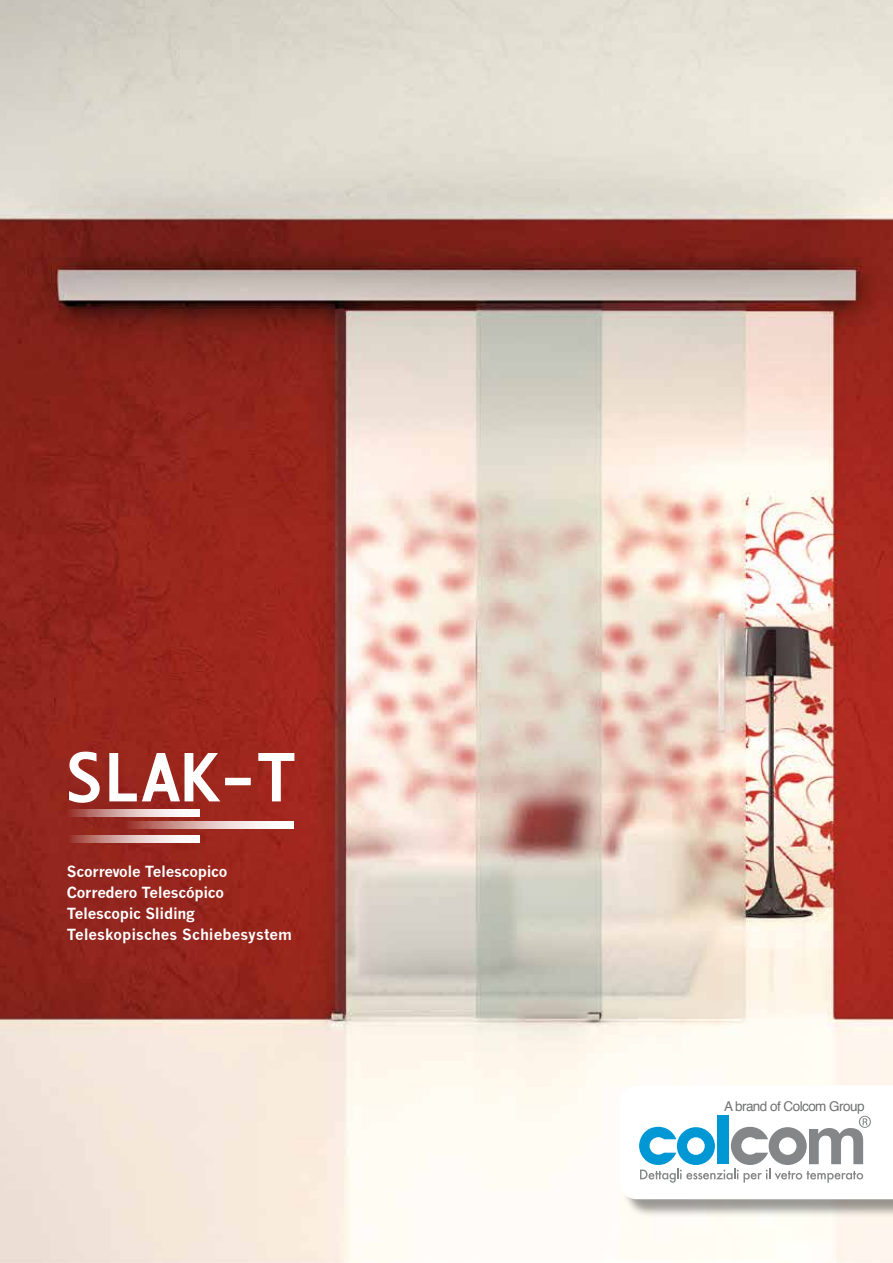
<style>
.page{position:relative;width:893px;height:1263px;background:#fff}
.page>*{position:absolute;margin:0;border:0;box-sizing:border-box;transform-origin:0 0}
.t1{font:60px "Monaco";color:#fff}
.t2{font:700 15px/21px "News Gothic";letter-spacing:-.02em;color:#fff}
.t3{font:13.5px "Helvetica";letter-spacing:-.04em;color:#707172}
</style>
<div class="page">
<img style="left:0;top:0;width:893px;height:1263px">
<svg style="left:67px;top:809px;width:133px;height:7px"></svg>
<svg style="left:125px;top:821px;width:169px;height:8px"></svg>
<svg style="left:67px;top:835px;width:133px;height:7px"></svg>
<svg style="left:68px;top:750px;width:33px;height:54px"></svg>
<svg style="left:108px;top:751px;width:115px;height:52px"></svg>
<div style="left:225px;top:778px;width:26px;height:7px;border:3px solid #fff"></div>
<svg style="left:257px;top:751px;width:39px;height:52px"></svg>
<div style="left:622px;top:1088px;width:271px;height:130px;background:#000;opacity:.4"></div>
<svg style="left:620px;top:1085px;width:273px;height:114px"></svg>
<h1 class="t1" style="left:66px;top:726px;width:230px">SLAK-T</h1>
<p class="t2" style="left:67px;top:861px;width:227px">Scorrevole Telescopico<br>Corredero Telescópico<br>Telescopic Sliding<br>Teleskopisches Schiebesystem</p>
<p class="t3" style="left:724px;top:1096px;width:142px">A brand of Colcom Group</p>
</div>
